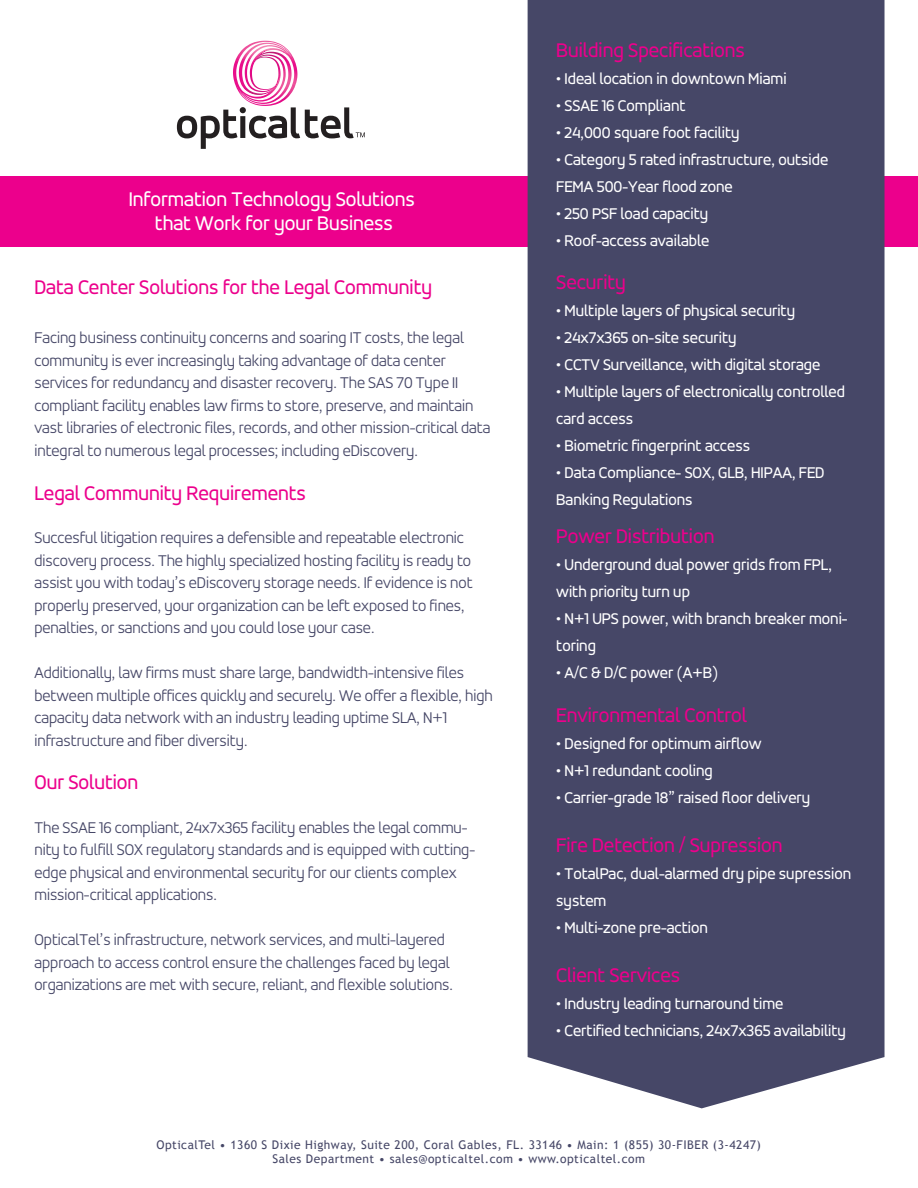
<style>
.page{position:relative;width:918px;height:1188px;background:#fff}
.page>*{position:absolute;margin:0;border:0;box-sizing:border-box;transform-origin:0 0}
.t1{font:21px "Accord Alternate";color:#ec008c}
.t2{font:21px/23.2px "Accord Alternate";color:#fff;text-align:center}
.t3{font:300 16.5px/22.5px "Accord Alternate";color:#464767}
.t4{font:16.5px/27px "Accord Alternate";color:#fff}
.t5{font:12px/14.4px "Trebuchet MS";letter-spacing:.04em;color:#464767;text-align:center}
</style>
<div class="page">
<div style="left:0;top:176px;width:918px;height:70px;background:#ec008c"></div>
<svg style="left:177px;top:40px;width:188px;height:109px"></svg>
<div style="left:528px;top:0;width:357px;height:1108px;background:#464767"></div>
<p class="t2" style="left:129px;top:188px;width:288px">Information Technology Solutions that Work for your Business</p>
<p class="t1" style="left:34px;top:275px;width:399px">Data Center Solutions for the Legal Community</p>
<p class="t3" style="left:34px;top:327px;width:458px">Facing business continuity concerns and soaring IT costs, the legal community is ever increasingly taking advantage of data center services for redundancy and disaster recovery. The SAS 70 Type II compliant facility enables law firms to store, preserve, and maintain vast libraries of electronic files, records, and other mission-critical data integral to numerous legal processes; including eDiscovery.</p>
<p class="t1" style="left:34px;top:481px;width:273px">Legal Community Requirements</p>
<p class="t3" style="left:34px;top:527px;width:440px">Succesful litigation requires a defensible and repeatable electronic discovery process. The highly specialized hosting facility is ready to assist you with today’s eDiscovery storage needs. If evidence is not properly preserved, your organization can be left exposed to fines, penalties, or sanctions and you could lose your case.</p>
<p class="t3" style="left:34px;top:662px;width:460px">Additionally, law firms must share large, bandwidth-intensive files between multiple offices quickly and securely. We offer a flexible, high capacity data network with an industry leading uptime SLA, N+1 infrastructure and fiber diversity.</p>
<p class="t1" style="left:34px;top:770px;width:105px">Our Solution</p>
<p class="t3" style="left:34px;top:816px;width:442px">The SSAE 16 compliant, 24x7x365 facility enables the legal commu&shy;nity to fulfill SOX regulatory standards and is equipped with cutting&shy;edge physical and environmental security for our clients complex mission-critical applications.</p>
<p class="t3" style="left:34px;top:929px;width:420px">OpticalTel’s infrastructure, network services, and multi-layered approach to access control ensure the challenges faced by legal organizations are met with secure, reliant, and flexible solutions.</p>
<p class="t1" style="left:556px;top:38px;width:190px">Building Specifications</p>
<p class="t4" style="left:556px;top:65px;width:232px">• Ideal location in downtown Miami</p>
<p class="t4" style="left:556px;top:92px;width:131px">• SSAE 16 Compliant</p>
<p class="t4" style="left:556px;top:119px;width:185px">• 24,000 square foot facility</p>
<p class="t4" style="left:556px;top:146px;width:274px">• Category 5 rated infrastructure, outside<br>FEMA 500-Year flood zone</p>
<p class="t4" style="left:556px;top:200px;width:153px">• 250 PSF load capacity</p>
<p class="t4" style="left:556px;top:227px;width:155px">• Roof-access available</p>
<p class="t1" style="left:556px;top:270px;width:71px">Security</p>
<p class="t4" style="left:556px;top:297px;width:240px">• Multiple layers of physical security</p>
<p class="t4" style="left:556px;top:324px;width:182px">• 24x7x365 on-site security</p>
<p class="t4" style="left:556px;top:351px;width:266px">• CCTV Surveillance, with digital storage</p>
<p class="t4" style="left:556px;top:378px;width:290px">• Multiple layers of electronically controlled card access</p>
<p class="t4" style="left:556px;top:432px;width:195px">• Biometric fingerprint access</p>
<p class="t4" style="left:556px;top:459px;width:270px">• Data Compliance- SOX, GLB, HIPAA, FED<br>Banking Regulations</p>
<p class="t1" style="left:556px;top:524px;width:160px">Power Distribution</p>
<p class="t4" style="left:556px;top:551px;width:277px">• Underground dual power grids from FPL, with priority turn up</p>
<p class="t4" style="left:556px;top:605px;width:293px">• N+1 UPS power, with branch breaker moni&shy;toring</p>
<p class="t4" style="left:556px;top:659px;width:163px">• A/C &amp; D/C power (A+B)</p>
<p class="t1" style="left:556px;top:703px;width:192px">Environmental Control</p>
<p class="t4" style="left:556px;top:730px;width:207px">• Designed for optimum airflow</p>
<p class="t4" style="left:556px;top:757px;width:158px">• N+1 redundant cooling</p>
<p class="t4" style="left:556px;top:784px;width:256px">• Carrier-grade 18” raised floor delivery</p>
<p class="t1" style="left:556px;top:833px;width:228px">Fire Detection / Supression</p>
<p class="t4" style="left:556px;top:860px;width:296px">• TotalPac, dual-alarmed dry pipe supression system</p>
<p class="t4" style="left:556px;top:914px;width:153px">• Multi-zone pre-action</p>
<p class="t1" style="left:556px;top:963px;width:125px">Client Services</p>
<p class="t4" style="left:556px;top:990px;width:229px">• Industry leading turnaround time</p>
<p class="t4" style="left:556px;top:1017px;width:291px">• Certified technicians, 24x7x365 availability</p>
<p class="t5" style="left:156px;top:1137px;width:606px">OpticalTel • 1360 S Dixie Highway, Suite 200, Coral Gables, FL. 33146 • Main: 1 (855) 30-FIBER (3-4247)<br>Sales Department • sales@opticaltel.com • www.opticaltel.com</p>
</div>
